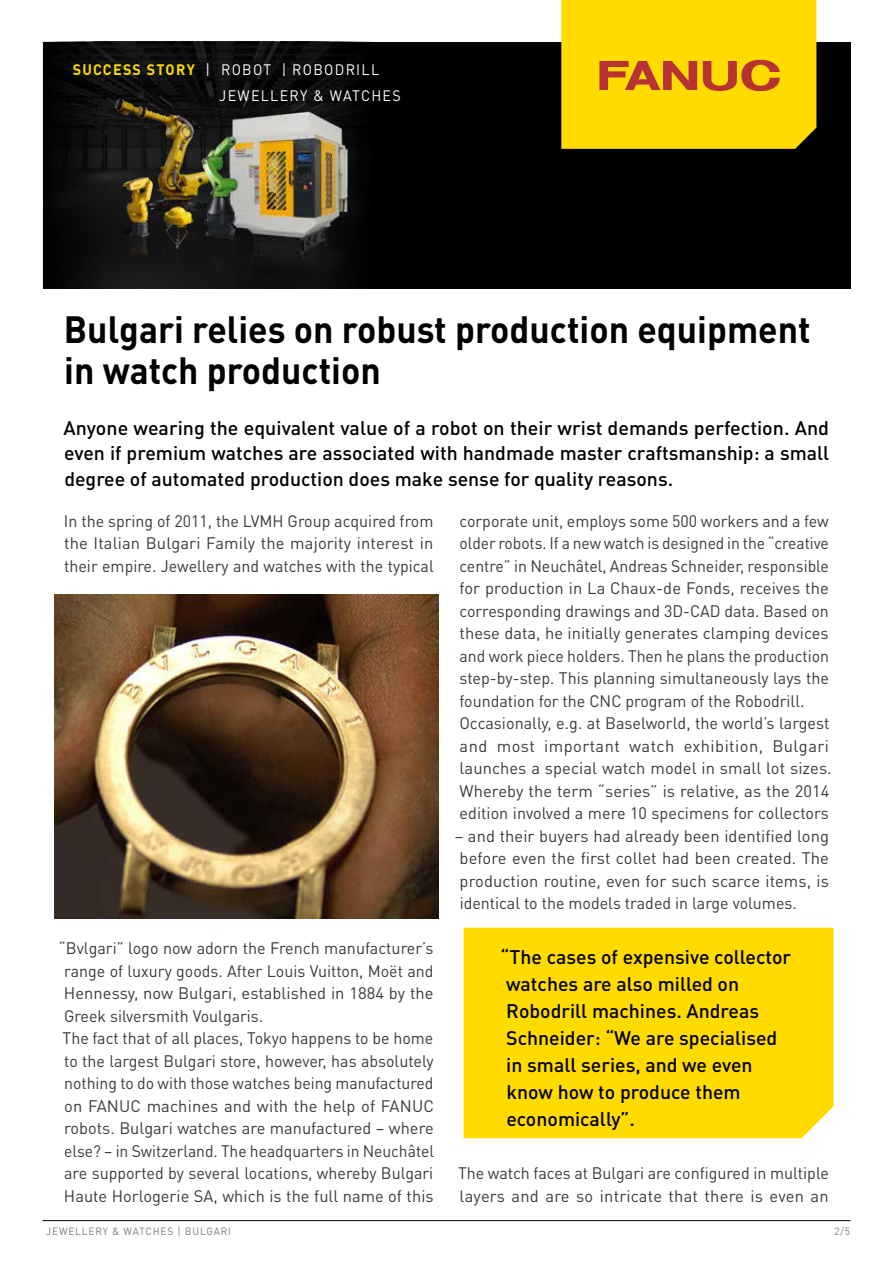
<style>
.page{position:relative;width:893px;height:1263px;background:#fff}
.page>*{position:absolute;margin:0;border:0;box-sizing:border-box;transform-origin:0 0}
.t1{font:700 37.5px/40.5px "DIN Pro";color:#000;scale:.95 1}
.t2{font:500 19.5px/27px "DIN Pro";color:#000;text-align:justify}
.t3{font:16.5px/22.5px "DIN Pro";color:#393a39}
.t4{font:15px/25.8px "DIN Pro";letter-spacing:.09em;color:#fff;scale:.95 1}
.t5{font:700 15px "DIN Pro";letter-spacing:.09em;color:#ffdb00;scale:.95 1}
.t6{font:10.5px "DIN Pro";letter-spacing:.09em;color:#7b797e;scale:.95 1}
.s1{font-weight:400;color:#fff}
</style>
<div class="page">
<div style="left:43px;top:42px;width:808px;height:247px;background:#000"></div>
<hr style="left:43px;top:1220px;width:807px;height:1px;background:#000">
<svg style="left:587px;top:0;width:229px;height:149px;background:#f7cb04"></svg>
<img style="left:50px;top:0;width:537px;height:288px">
<img style="left:108px;top:81px;width:156px;height:208px">
<div style="left:464px;top:928px;width:369px;height:210px;background:#ffdb00"></div>
<img style="left:54px;top:594px;width:385px;height:324px">
<p class="t5" style="left:73px;top:60px;width:146px">SUCCESS STORY <span class="s1">|</span></p>
<p class="t4" style="left:219px;top:57px;width:193px">ROBOT | ROBODRILL<br>JEWELLERY &amp; WATCHES</p>
<h1 class="t1" style="left:64px;top:308px;width:788px">Bulgari relies on robust production equipment in watch production</h1>
<p class="t2" style="left:63px;top:414px;width:767px;line-height:25.5px">Anyone wearing the equivalent value of a robot on their wrist demands perfection. And even if premium watches are associated with handmade master craftsmanship: a small degree of automated production does make sense for quality reasons.</p>
<p class="t3" style="left:64px;top:509px;width:371px;text-align:justify">In the spring of 2011, the LVMH Group acquired from the Italian Bulgari Family the majority interest in their empire. Jewellery and watches with the typical</p>
<p class="t3" style="left:459px;top:509px;width:374px">corporate unit, employs some 500 workers and a few older robots. If a new watch is designed in the “creative centre” in Neuchâtel, Andreas Schneider, responsible for production in La Chaux-de Fonds, receives the corresponding drawings and 3D-CAD data. Based on these data, he initially generates clamping devices and work piece holders. Then he plans the production step-by-step. This planning simultaneously lays the foundation for the CNC program of the Robodrill.<br>Occasionally, e.g. at Baselworld, the world’s largest and most important watch exhibition, Bulgari launches a special watch model in small lot sizes.<br>Whereby the term “series” is relative, as the 2014 edition involved a mere 10 specimens for collectors</p>
<p class="t3" style="left:455px;top:824px;width:376px;text-align:justify">– and their buyers had already been identified long before even the first collet had been created. The production routine, even for such scarce items, is identical to the models traded in large volumes.</p>
<p class="t2" style="left:501px;top:943px;width:292px;text-align:left">“The cases of expensive collector watches are also milled on<br>Robodrill machines. Andreas<br>Schneider: “We are specialised in small series, and we even know how to produce them economically”.</p>
<p class="t3" style="left:458px;top:1161px;width:372px">The watch faces at Bulgari are configured in multiple layers and are so intricate that there is even an</p>
<p class="t3" style="left:59px;top:936px;width:377px">“Bvlgari” logo now adorn the French manufacturer’s range of luxury goods. After Louis Vuitton, Moët and Hennessy, now Bulgari, established in 1884 by the Greek silversmith Voulgaris.<br>The fact that of all places, Tokyo happens to be home to the largest Bulgari store, however, has absolutely nothing to do with those watches being manufactured on FANUC machines and with the help of FANUC robots. Bulgari watches are manufactured – where else? – in Switzerland. The headquarters in Neuchâtel are supported by several locations, whereby Bulgari Haute Horlogerie SA, which is the full name of this</p>
<p class="t6" style="left:46px;top:1224px;width:196px">JEWELLERY &amp; WATCHES | BULGARI</p>
<p class="t6" style="left:834px;top:1224px;width:18px">2/5</p>
</div>
